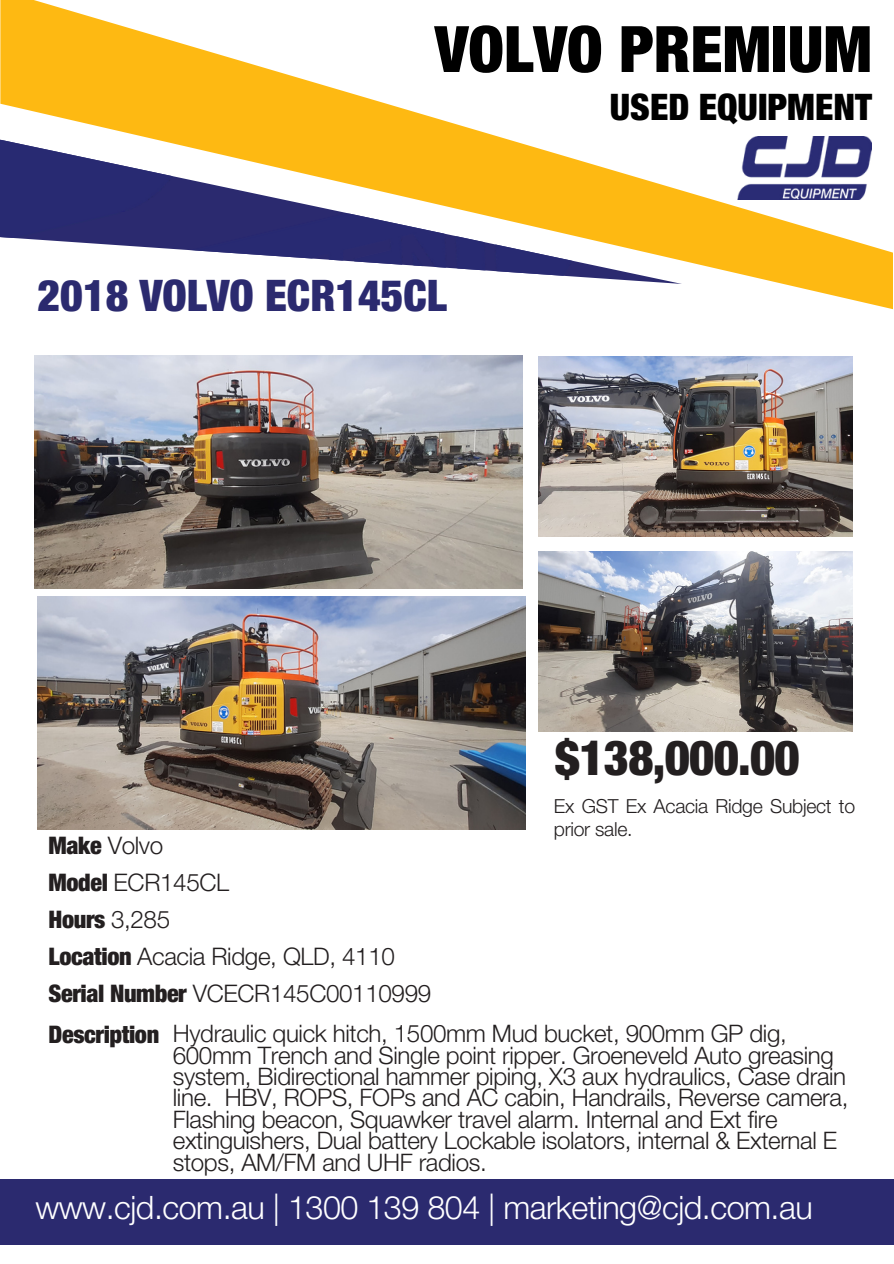
<style>
.page{position:relative;width:894px;height:1264px;background:#fff}
.page>*{position:absolute;margin:0;border:0;box-sizing:border-box;transform-origin:0 0}
.t1{font:900 condensed 64.05px "Helvetica Neue LT Std";color:#000}
.t2{font:900 condensed 48.45px "Helvetica Neue LT Std";letter-spacing:-.015em;color:#231f20}
.t3{font:900 condensed 43.65px "Helvetica Neue LT Std";color:#2b2a6f}
.t4{font:900 condensed 36.6px "Helvetica Neue LT Std";color:#000}
.t5{font:300 32.25px "Helvetica Neue LT Std";letter-spacing:-.015em;color:#fff}
.t6{font:300 24.15px/21.3px "Helvetica Neue LT Std";letter-spacing:-.015em;color:#231f20}
.t7{font:900 condensed 24.15px "Helvetica Neue LT Std";letter-spacing:-.015em;color:#231f20}
.t8{font:300 19.35px/23px "Helvetica Neue LT Std";letter-spacing:-.015em;color:#231f20}
.s1{font-weight:900;font-stretch:condensed}
</style>
<div class="page">
<svg style="left:0;top:0;width:893px;height:309px"></svg>
<div style="left:0;top:1179px;width:893px;height:65px;background:#2b2a6f"></div>
<img style="left:35px;top:355px;width:487px;height:233px">
<img style="left:538px;top:551px;width:314px;height:180px">
<img style="left:538px;top:356px;width:314px;height:180px">
<img style="left:737px;top:136px;width:134px;height:63px">
<img style="left:38px;top:596px;width:487px;height:233px">
<p class="t1" style="left:435px;top:26px;width:438px">VOLVO PREMIUM</p>
<p class="t4" style="left:609px;top:94px;width:263px">USED EQUIPMENT</p>
<h4 class="t3" style="left:38px;top:280px;width:411px">2018 VOLVO ECR145CL</h4>
<h5 class="t2" style="left:555px;top:740px;width:246px">$138,000.00</h5>
<h5 class="t8" style="left:553px;top:797px;width:303px">Ex GST Ex Acacia Ridge Subject to prior sale.</h5>
<h1 class="t6" style="left:49px;top:830px;width:384px;line-height:37.2px"><span class="s1">Make</span> Volvo<br><span class="s1">Model</span> ECR145CL<br><span class="s1">Hours</span> 3,285<br><span class="s1">Location</span> Acacia Ridge, QLD, 4110<br><span class="s1">Serial Number</span> VCECR145C00110999</h1>
<h1 class="t7" style="left:49px;top:1025px;width:112px">Description</h1>
<p class="t6" style="left:173px;top:1026px;width:677px">Hydraulic quick hitch, 1500mm Mud bucket, 900mm GP dig, 600mm Trench and Single point ripper. Groeneveld Auto greasing system, Bidirectional hammer piping, X3 aux hydraulics, Case drain line. HBV, ROPS, FOPs and AC cabin, Handrails, Reverse camera, Flashing beacon, Squawker travel alarm. Internal and Ext fire extinguishers, Dual battery Lockable isolators, internal &amp; External E stops, AM/FM and UHF radios.</p>
<p class="t5" style="left:35px;top:1195px;width:778px">www.cjd.com.au | 1300 139 804 | marketing@cjd.com.au</p>
</div>
